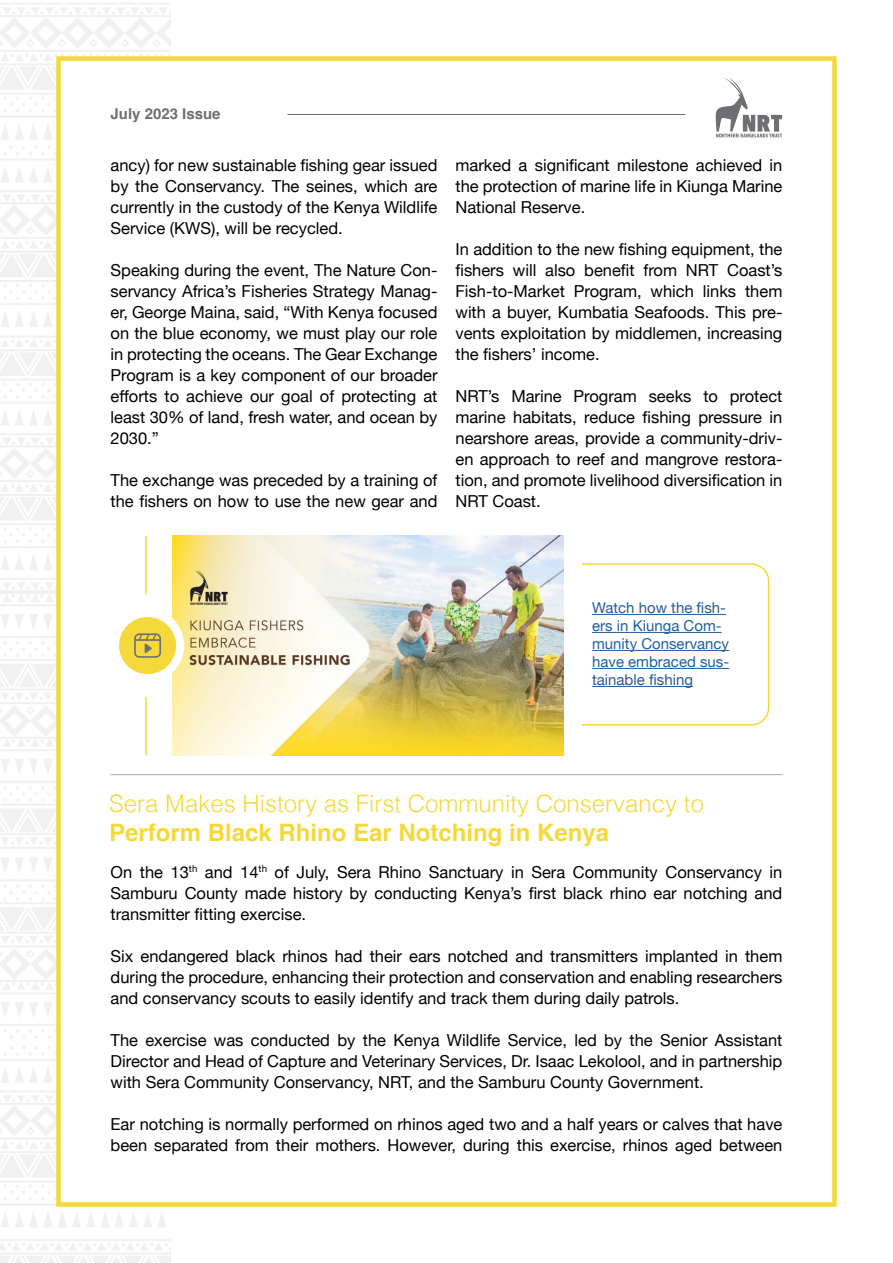
<style>
.page{position:relative;width:893px;height:1263px;background:#fff}
.page>*{position:absolute;margin:0;border:0;box-sizing:border-box;transform-origin:0 0}
.t1{font:300 24px "Helvetica";color:#f5d93a}
.t2{font:700 24px "Helvetica";color:#f5d93a}
.t3{font:16.5px/21px "Helvetica Neue";color:#000;text-align:justify}
.t4{font:15px/18px "Helvetica Neue";color:#215e9e}
.t5{font:700 15px "Helvetica";color:#6e6f72}
</style>
<div class="page">
<svg style="left:715px;top:78px;width:67px;height:59px"></svg>
<hr style="left:287px;top:114px;width:398px;height:1px;background:#6e6f72">
<div style="left:56px;top:56px;width:781px;height:1151px;border:4px solid #f5d93a"></div>
<hr style="left:111px;top:774px;width:671px;height:1px;background:#a7a9ac">
<hr style="left:592px;top:614px;width:134px;height:1px;background:#215e9e">
<hr style="left:592px;top:632px;width:130px;height:1px;background:#215e9e">
<hr style="left:592px;top:650px;width:137px;height:1px;background:#215e9e">
<hr style="left:592px;top:668px;width:137px;height:1px;background:#215e9e">
<hr style="left:592px;top:686px;width:101px;height:1px;background:#215e9e">
<div style="left:544px;top:563px;width:225px;height:163px;border:2px solid #f5d93a;border-radius:17px"></div>
<div style="left:542px;top:551px;width:39px;height:192px;background:#fff"></div>
<hr style="left:145px;top:536px;width:2px;height:58px;background:#f5d93a">
<hr style="left:145px;top:697px;width:2px;height:58px;background:#f5d93a">
<img style="left:173px;top:536px;width:390px;height:219px">
<div style="left:111px;top:609px;width:73px;height:73px;background:#fff;border-radius:50%"></div>
<div style="left:119px;top:617px;width:57px;height:57px;background:#f5d93a;border-radius:50%"></div>
<svg style="left:134px;top:633px;width:27px;height:25px"></svg>
<p class="t5" style="left:111px;top:105px;width:112px">July 2023 Issue</p>
<p class="t3" style="left:111px;top:155px;width:328px">ancy) for new sustainable fishing gear issued by the Conservancy. The seines, which are currently in the custody of the Kenya Wildlife Service (KWS), will be recycled.</p>
<p class="t3" style="left:111px;top:260px;width:328px">Speaking during the event, The Nature Con&shy;servancy Africa’s Fisheries Strategy Manag&shy;er, George Maina, said, “With Kenya focused on the blue economy, we must play our role in protecting the oceans. The Gear Exchange Program is a key component of our broader efforts to achieve our goal of protecting at least 30% of land, fresh water, and ocean by 2030.”</p>
<p class="t3" style="left:111px;top:470px;width:328px">The exchange was preceded by a training of the fishers on how to use the new gear and</p>
<p class="t3" style="left:455px;top:155px;width:328px">marked a significant milestone achieved in the protection of marine life in Kiunga Marine National Reserve.</p>
<p class="t3" style="left:455px;top:239px;width:328px">In addition to the new fishing equipment, the fishers will also benefit from NRT Coast’s Fish-to-Market Program, which links them with a buyer, Kumbatia Seafoods. This pre&shy;vents exploitation by middlemen, increasing the fishers’ income.</p>
<p class="t3" style="left:455px;top:386px;width:328px">NRT’s Marine Program seeks to protect marine habitats, reduce fishing pressure in nearshore areas, provide a community-driv&shy;en approach to reef and mangrove restora&shy;tion, and promote livelihood diversification in NRT Coast.</p>
<p class="t4" style="left:592px;top:599px;width:139px">Watch how the fish&shy;ers in Kiunga Com&shy;munity Conservancy have embraced sus&shy;tainable fishing</p>
<h1 class="t1" style="left:109px;top:783px;width:596px">Sera Makes History as First Community Conservancy to</h1>
<h1 class="t2" style="left:109px;top:818px;width:502px">Perform Black Rhino Ear Notching in Kenya</h1>
<p class="t3" style="left:111px;top:862px;width:673px">On the 13<sup>th</sup> and 14<sup>th</sup> of July, Sera Rhino Sanctuary in Sera Community Conservancy in Samburu County made history by conducting Kenya’s first black rhino ear notching and transmitter fitting exercise.</p>
<p class="t3" style="left:111px;top:946px;width:673px">Six endangered black rhinos had their ears notched and transmitters implanted in them during the procedure, enhancing their protection and conservation and enabling researchers and conservancy scouts to easily identify and track them during daily patrols.</p>
<p class="t3" style="left:111px;top:1030px;width:673px">The exercise was conducted by the Kenya Wildlife Service, led by the Senior Assistant Director and Head of Capture and Veterinary Services, Dr. Isaac Lekolool, and in partnership with Sera Community Conservancy, NRT, and the Samburu County Government.</p>
<p class="t3" style="left:111px;top:1114px;width:673px">Ear notching is normally performed on rhinos aged two and a half years or calves that have been separated from their mothers. However, during this exercise, rhinos aged between</p>
</div>
